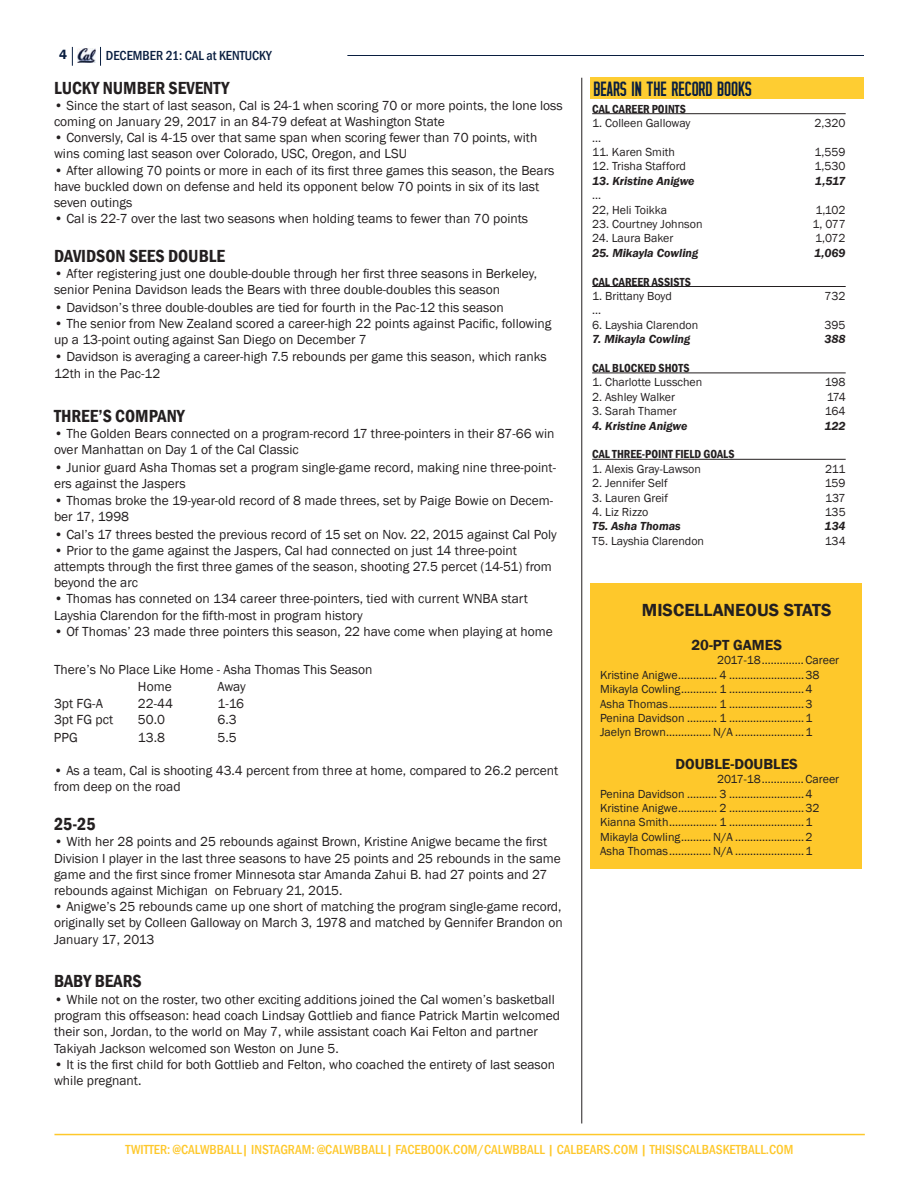
<style>
.page{position:relative;width:918px;height:1188px;background:#fff}
.page>*{position:absolute;margin:0;border:0;box-sizing:border-box;transform-origin:0 0}
.t1{font:600 condensed 18px "Franklin Gothic";color:#231f20}
.t2{font:18px "UA Sather";letter-spacing:-.015em;color:#091e40}
.t3{font:600 18px "Franklin Gothic";color:#231f20}
.t4{font:600 15px "Franklin Gothic";color:#231f20}
.t5{font:13.5px/16.2px "Franklin Gothic";color:#231f20}
.t6{font:500 condensed 13.5px "Franklin Gothic";color:#fec82b}
.t7{font:500 condensed 13.5px "Franklin Gothic";color:#091e40}
.t8{font:600 13.5px "Franklin Gothic";color:#091e40}
.t9{font:12px/14.4px "Franklin Gothic";color:#231f20}
.t10{font:italic 600 12px "Franklin Gothic";color:#231f20}
.t11{font:600 condensed 12px "Franklin Gothic";color:#231f20}
</style>
<div class="page">
<hr style="left:54px;top:1134px;width:811px;height:1px;background:#fec82b">
<img style="left:78px;top:48px;width:17px;height:15px">
<svg style="left:72px;top:47px;width:1px;height:19px"></svg>
<svg style="left:100px;top:47px;width:1px;height:19px"></svg>
<hr style="left:347px;top:55px;width:517px;height:1px;background:#091e40">
<hr style="left:581px;top:78px;width:1px;height:1045px;background:#231f20">
<div style="left:590px;top:583px;width:271px;height:285px;background:#fec82b"></div>
<div style="left:590px;top:78px;width:274px;height:21px;background:#fecd32"></div>
<hr style="left:592px;top:113px;width:254px;height:1px;background:#231f20">
<hr style="left:592px;top:286px;width:254px;height:1px;background:#231f20">
<hr style="left:592px;top:373px;width:254px;height:1px;background:#231f20">
<hr style="left:592px;top:459px;width:254px;height:1px;background:#231f20">
<p class="t8" style="left:59px;top:47px;width:9px">4</p>
<p class="t7" style="left:106px;top:47px;width:167px">DECEMBER 21: CAL at KENTUCKY</p>
<h1 class="t1" style="left:54px;top:76px;width:177px">LUCKY NUMBER SEVENTY</h1>
<p class="t5" style="left:54px;top:97px;width:510px">• Since the start of last season, Cal is 24-1 when scoring 70 or more points, the lone loss coming on January 29, 2017 in an 84-79 defeat at Washington State</p>
<p class="t5" style="left:54px;top:130px;width:485px">• Conversly, Cal is 4-15 over that same span when scoring fewer than 70 points, with wins coming last season over Colorado, USC, Oregon, and LSU</p>
<p class="t5" style="left:54px;top:162px;width:502px">• After allowing 70 points or more in each of its first three games this season, the Bears have buckled down on defense and held its opponent below 70 points in six of its last seven outings</p>
<p class="t5" style="left:54px;top:211px;width:476px">• Cal is 22-7 over the last two seasons when holding teams to fewer than 70 points</p>
<h1 class="t1" style="left:54px;top:244px;width:173px">DAVIDSON SEES DOUBLE</h1>
<p class="t5" style="left:54px;top:266px;width:485px">• After registering just one double-double through her first three seasons in Berkeley, senior Penina Davidson leads the Bears with three double-doubles this season</p>
<p class="t5" style="left:54px;top:299px;width:451px">• Davidson’s three double-doubles are tied for fourth in the Pac-12 this season</p>
<p class="t5" style="left:54px;top:316px;width:499px">• The senior from New Zealand scored a career-high 22 points against Pacific, following up a 13-point outing against San Diego on December 7</p>
<p class="t5" style="left:54px;top:349px;width:494px">• Davidson is averaging a career-high 7.5 rebounds per game this season, which ranks<br>12th in the Pac-12</p>
<h1 class="t1" style="left:54px;top:404px;width:132px">THREE’S COMPANY</h1>
<p class="t5" style="left:54px;top:426px;width:502px">• The Golden Bears connected on a program-record 17 three-pointers in their 87-66 win over Manhattan on Day 1 of the Cal Classic</p>
<p class="t5" style="left:54px;top:459px;width:504px">• Junior guard Asha Thomas set a program single-game record, making nine three-point&shy;ers against the Jaspers</p>
<p class="t5" style="left:54px;top:493px;width:501px">• Thomas broke the 19-year-old record of 8 made threes, set by Paige Bowie on Decem&shy;ber 17, 1998</p>
<p class="t5" style="left:54px;top:526px;width:504px">• Cal’s 17 threes bested the previous record of 15 set on Nov. 22, 2015 against Cal Poly</p>
<p class="t5" style="left:54px;top:542px;width:499px">• Prior to the game against the Jaspers, Cal had connected on just 14 three-point attempts through the first three games of the season, shooting 27.5 percet (14-51) from beyond the arc</p>
<p class="t5" style="left:54px;top:591px;width:475px">• Thomas has conneted on 134 career three-pointers, tied with current WNBA start<br>Layshia Clarendon for the fifth-most in program history</p>
<p class="t5" style="left:54px;top:623px;width:500px">• Of Thomas’ 23 made three pointers this season, 22 have come when playing at home</p>
<p class="t5" style="left:138px;top:661px;width:236px;line-height:17.2px;text-indent:-84px">There’s No Place Like Home - Asha Thomas This Season<br>Home</p>
<p class="t5" style="left:217px;top:679px;width:30px">Away</p>
<p class="t5" style="left:54px;top:696px;width:51px">3pt FG-A</p>
<p class="t5" style="left:138px;top:696px;width:37px">22-44</p>
<p class="t5" style="left:217px;top:696px;width:28px">1-16</p>
<p class="t5" style="left:54px;top:712px;width:61px">3pt FG pct</p>
<p class="t5" style="left:138px;top:712px;width:29px">50.0</p>
<p class="t5" style="left:217px;top:712px;width:21px">6.3</p>
<p class="t5" style="left:54px;top:729px;width:25px">PPG</p>
<p class="t5" style="left:138px;top:729px;width:28px">13.8</p>
<p class="t5" style="left:217px;top:729px;width:21px">5.5</p>
<p class="t5" style="left:54px;top:763px;width:506px">• As a team, Cal is shooting 43.4 percent from three at home, compared to 26.2 percent from deep on the road</p>
<h1 class="t1" style="left:54px;top:812px;width:43px">25-25</h1>
<p class="t5" style="left:54px;top:834px;width:508px">• With her 28 points and 25 rebounds against Brown, Kristine Anigwe became the first Division I player in the last three seasons to have 25 points and 25 rebounds in the same game and the first since fromer Minnesota star Amanda Zahui B. had 27 points and 27 rebounds against Michigan on February 21, 2015.</p>
<p class="t5" style="left:54px;top:899px;width:510px;text-align:justify">• Anigwe’s 25 rebounds came up one short of matching the program single-game record, originally set by Colleen Galloway on March 3, 1978 and matched by Gennifer Brandon on January 17, 2013</p>
<h1 class="t1" style="left:54px;top:969px;width:89px">BABY BEARS</h1>
<p class="t5" style="left:54px;top:992px;width:508px">• While not on the roster, two other exciting additions joined the Cal women’s basketball program this offseason: head coach Lindsay Gottlieb and fiance Patrick Martin welcomed their son, Jordan, to the world on May 7, while assistant coach Kai Felton and partner Takiyah Jackson welcomed son Weston on June 5.</p>
<p class="t5" style="left:54px;top:1057px;width:503px">• It is the first child for both Gottlieb and Felton, who coached the entirety of last season while pregnant.</p>
<h1 class="t2" style="left:594px;top:79px;width:160px">BEARS IN THE RECORD BOOKS</h1>
<p class="t11" style="left:592px;top:101px;width:95px">CAL CAREER POINTS</p>
<p class="t9" style="left:592px;top:116px;width:100px">1. Colleen Galloway</p>
<p class="t9" style="left:815px;top:116px;width:33px">2,320</p>
<p class="t9" style="left:592px;top:131px;width:10px">...</p>
<p class="t9" style="left:592px;top:145px;width:84px">11. Karen Smith</p>
<p class="t9" style="left:815px;top:145px;width:33px">1,559</p>
<p class="t9" style="left:592px;top:159px;width:95px">12. Trisha Stafford</p>
<p class="t9" style="left:815px;top:159px;width:33px">1,530</p>
<p class="t10" style="left:592px;top:173px;width:104px">13. Kristine Anigwe</p>
<p class="t10" style="left:815px;top:173px;width:32px">1,517</p>
<p class="t9" style="left:592px;top:188px;width:76px">...<br>22, Heli Toikka</p>
<p class="t9" style="left:815px;top:203px;width:32px">1,102</p>
<p class="t9" style="left:592px;top:217px;width:112px">23. Courtney Johnson</p>
<p class="t9" style="left:813px;top:217px;width:35px">1, 077</p>
<p class="t9" style="left:592px;top:231px;width:83px">24. Laura Baker</p>
<p class="t9" style="left:815px;top:231px;width:32px">1,072</p>
<p class="t10" style="left:592px;top:245px;width:108px">25. Mikayla Cowling</p>
<p class="t10" style="left:814px;top:245px;width:33px">1,069</p>
<p class="t11" style="left:592px;top:274px;width:100px">CAL CAREER ASSISTS</p>
<p class="t9" style="left:592px;top:289px;width:81px">1. Brittany Boyd</p>
<p class="t9" style="left:825px;top:289px;width:23px">732</p>
<p class="t9" style="left:592px;top:303px;width:10px">...</p>
<p class="t9" style="left:592px;top:318px;width:108px">6. Layshia Clarendon</p>
<p class="t9" style="left:825px;top:318px;width:23px">395</p>
<p class="t10" style="left:592px;top:331px;width:100px">7. Mikayla Cowling</p>
<p class="t10" style="left:825px;top:331px;width:23px">388</p>
<p class="t11" style="left:592px;top:360px;width:99px">CAL BLOCKED SHOTS</p>
<p class="t9" style="left:592px;top:375px;width:112px">1. Charlotte Lusschen</p>
<p class="t9" style="left:825px;top:375px;width:22px">198</p>
<p class="t9" style="left:592px;top:390px;width:84px">2. Ashley Walker</p>
<p class="t9" style="left:827px;top:390px;width:21px">174</p>
<p class="t9" style="left:592px;top:404px;width:86px">3. Sarah Thamer</p>
<p class="t9" style="left:825px;top:404px;width:22px">164</p>
<p class="t10" style="left:592px;top:418px;width:97px">4. Kristine Anigwe</p>
<p class="t10" style="left:825px;top:418px;width:23px">122</p>
<p class="t11" style="left:592px;top:446px;width:144px">CAL THREE-POINT FIELD GOALS</p>
<p class="t9" style="left:592px;top:462px;width:110px">1. Alexis Gray-Lawson</p>
<p class="t9" style="left:825px;top:462px;width:22px">211</p>
<p class="t9" style="left:592px;top:476px;width:77px">2. Jennifer Self</p>
<p class="t9" style="left:825px;top:476px;width:22px">159</p>
<p class="t9" style="left:592px;top:491px;width:77px">3. Lauren Greif</p>
<p class="t9" style="left:825px;top:491px;width:22px">137</p>
<p class="t9" style="left:592px;top:505px;width:58px">4. Liz Rizzo</p>
<p class="t9" style="left:825px;top:505px;width:22px">135</p>
<p class="t10" style="left:592px;top:519px;width:90px">T5. Asha Thomas</p>
<p class="t10" style="left:825px;top:519px;width:23px">134</p>
<p class="t9" style="left:592px;top:534px;width:113px">T5. Layshia Clarendon</p>
<p class="t9" style="left:825px;top:534px;width:22px">134</p>
<h1 class="t3" style="left:642px;top:599px;width:191px">MISCELLANEOUS STATS</h1>
<p class="t4" style="left:692px;top:636px;width:92px">20-PT GAMES</p>
<p class="t9" style="left:600px;top:653px;width:241px;text-indent:117px">2017-18..............Career Kristine Anigwe............. 4 .........................38<br>Mikayla Cowling............ 1 .........................4<br>Asha Thomas................ 1 .........................3<br>Penina Davidson .......... 1 .........................1<br>Jaelyn Brown............... N/A .......................1</p>
<p class="t4" style="left:676px;top:755px;width:124px">DOUBLE-DOUBLES</p>
<p class="t9" style="left:600px;top:772px;width:241px;text-indent:117px">2017-18..............Career Penina Davidson .......... 3 .........................4<br>Kristine Anigwe............. 2 .........................32<br>Kianna Smith................ 1 .........................1<br>Mikayla Cowling.......... N/A .......................2<br>Asha Thomas.............. N/A .......................1</p>
<p class="t6" style="left:125px;top:1140px;width:670px">TWITTER: @CALWBBALL| INSTAGRAM: @CALWBBALL| FACEBOOK.COM/CALWBBALL | CALBEARS.COM | THISISCALBASKETBALL.COM</p>
</div>
